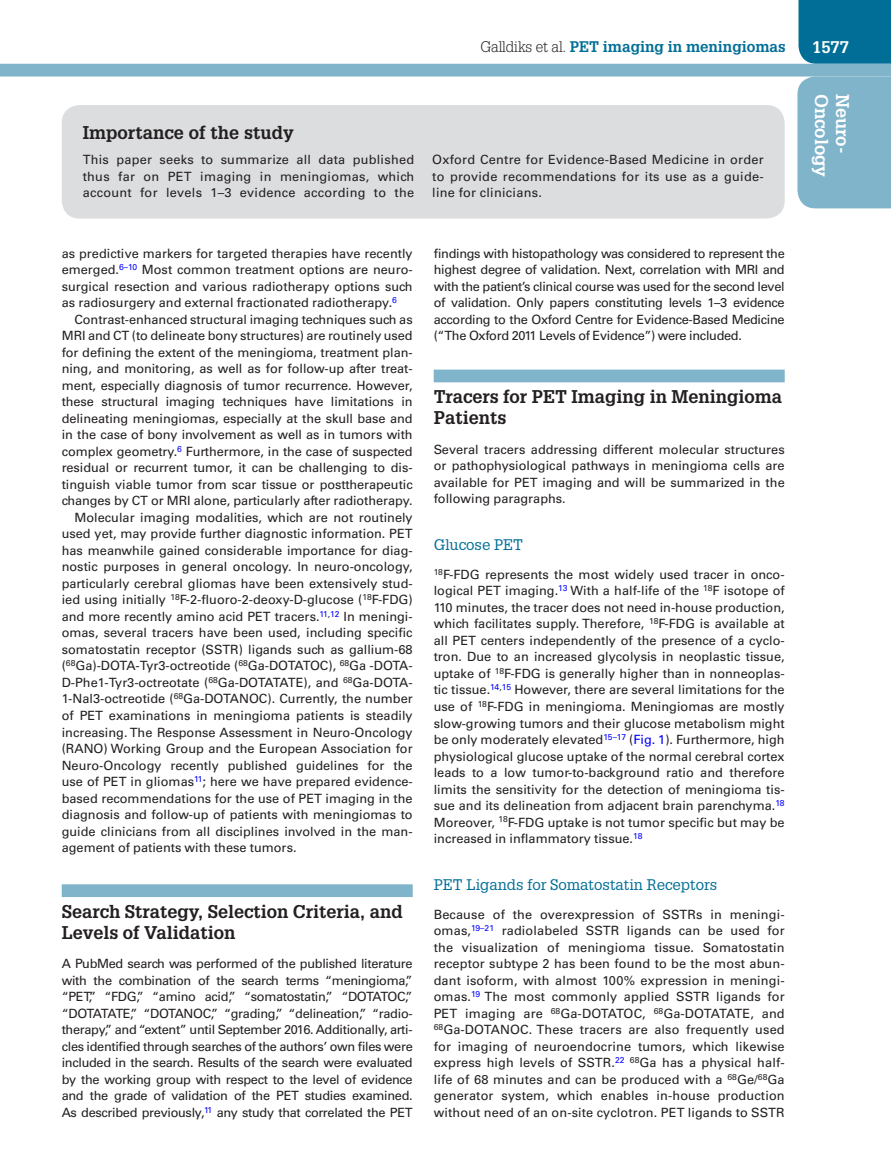
<style>
.page{position:relative;width:891px;height:1175px;background:#fff}
.page>*{position:absolute;margin:0;border:0;box-sizing:border-box;transform-origin:0 0}
.t1{font:700 18px/21px "Glypha LT Std";color:#231f20}
.t2{font:700 18px "Glypha LT Std";color:#fff}
.t3{font:700 16.5px "Glypha LT Std";color:#fff}
.t4{font:15px "Glypha LT Std";color:#006e96}
.t5{font:700 15px "Glypha LT Std";color:#006e96}
.t6{font:12.75px/16.5px "Univers LT Std";color:#231f20;text-align:justify}
.s1{font-weight:300;color:#231f20}
.s2{color:#00f}
</style>
<div class="page">
<div style="left:799px;top:0;width:92px;height:64px;background:#006e96"></div>
<div style="left:0;top:64px;width:891px;height:12px;background:#7fb4ca"></div>
<div style="left:797px;top:76px;width:94px;height:132px;background:#7fb4ca"></div>
<div style="left:62px;top:884px;width:351px;height:13px;background:#7fb4ca"></div>
<div style="left:434px;top:369px;width:351px;height:13px;background:#7fb4ca"></div>
<div style="left:62px;top:105px;width:723px;height:113px;background:#dcdddf;border-radius:18px"></div>
<p class="t5" style="left:480px;top:37px;width:307px"><span class="s1">Galldiks et al.</span> PET imaging in meningiomas</p>
<p class="t3" style="left:812px;top:37px;width:38px">1577</p>
<h1 class="t2" style="left:833px;top:94px;width:85px;rotate:90deg">Oncology</h1>
<h1 class="t2" style="left:854px;top:94px;width:61px;rotate:90deg">Neuro-</h1>
<h1 class="t1" style="left:83px;top:122px;width:212px">Importance of the study</h1>
<p class="t6" style="left:83px;top:152px;width:333px">This paper seeks to summarize all data published thus far on PET imaging in meningiomas, which account for levels 1–3 evidence according to the</p>
<p class="t6" style="left:432px;top:152px;width:333px">Oxford Centre for Evidence-Based Medicine in order to provide recommendations for its use as a guide&shy;line for clinicians.</p>
<p class="t6" style="left:62px;top:245px;width:353px">as predictive markers for targeted therapies have recently emerged.<sup>6–10</sup> Most common treatment options are neuro&shy;surgical resection and various radiotherapy options such as radiosurgery and external fractionated radiotherapy.<sup>6</sup></p>
<p class="t6" style="left:74px;top:311px;width:340px">Contrast-enhanced structural imaging techniques such as</p>
<p class="t6" style="left:62px;top:328px;width:353px">MRI and CT (to delineate bony structures) are routinely used</p>
<p class="t6" style="left:62px;top:344px;width:353px">for defining the extent of the meningioma, treatment plan-</p>
<p class="t6" style="left:62px;top:360px;width:352px">ning, and monitoring, as well as for follow-up after treat-</p>
<p class="t6" style="left:62px;top:377px;width:352px">ment, especially diagnosis of tumor recurrence. However,</p>
<p class="t6" style="left:62px;top:393px;width:353px">these structural imaging techniques have limitations in</p>
<p class="t6" style="left:62px;top:410px;width:353px">delineating meningiomas, especially at the skull base and</p>
<p class="t6" style="left:62px;top:426px;width:352px">in the case of bony involvement as well as in tumors with</p>
<p class="t6" style="left:62px;top:443px;width:353px">complex geometry.<sup>6</sup> Furthermore, in the case of suspected</p>
<p class="t6" style="left:62px;top:460px;width:352px">residual or recurrent tumor, it can be challenging to dis-</p>
<p class="t6" style="left:62px;top:476px;width:353px">tinguish viable tumor from scar tissue or posttherapeutic</p>
<p class="t6" style="left:62px;top:492px;width:353px">changes by CT or MRI alone, particularly after radiotherapy.</p>
<p class="t6" style="left:74px;top:509px;width:340px">Molecular imaging modalities, which are not routinely</p>
<p class="t6" style="left:62px;top:525px;width:352px">used yet, may provide further diagnostic information. PET</p>
<p class="t6" style="left:62px;top:542px;width:353px">has meanwhile gained considerable importance for diag-</p>
<p class="t6" style="left:62px;top:558px;width:353px">nostic purposes in general oncology. In neuro-oncology,</p>
<p class="t6" style="left:62px;top:575px;width:353px">particularly cerebral gliomas have been extensively stud-</p>
<p class="t6" style="left:62px;top:592px;width:352px">ied using initially <sup>18</sup>F-2-fluoro-2-deoxy-D-glucose (<sup>18</sup>F-FDG)</p>
<p class="t6" style="left:62px;top:608px;width:353px">and more recently amino acid PET tracers.<sup>11</sup><sup>,</sup><sup>12</sup> In meningi-</p>
<p class="t6" style="left:62px;top:625px;width:352px">omas, several tracers have been used, including specific</p>
<p class="t6" style="left:62px;top:641px;width:352px">somatostatin receptor (SSTR) ligands such as gallium-68</p>
<p class="t6" style="left:62px;top:658px;width:352px">(<sup>68</sup>Ga)-DOTA-Tyr3-octreotide (<sup>68</sup>Ga-DOTATOC), <sup>68</sup>Ga -DOTA-</p>
<p class="t6" style="left:62px;top:674px;width:352px">D-Phe1-Tyr3-octreotate (<sup>68</sup>Ga-DOTATATE), and <sup>68</sup>Ga-DOTA-</p>
<p class="t6" style="left:62px;top:691px;width:352px">1-Nal3-octreotide (<sup>68</sup>Ga-DOTANOC). Currently, the number</p>
<p class="t6" style="left:62px;top:707px;width:352px">of PET examinations in meningioma patients is steadily</p>
<p class="t6" style="left:62px;top:724px;width:352px">increasing. The Response Assessment in Neuro-Oncology</p>
<p class="t6" style="left:62px;top:740px;width:353px">(RANO) Working Group and the European Association for</p>
<p class="t6" style="left:62px;top:756px;width:352px">Neuro-Oncology recently published guidelines for the</p>
<p class="t6" style="left:62px;top:773px;width:352px">use of PET in gliomas<sup>11</sup>; here we have prepared evidence-</p>
<p class="t6" style="left:62px;top:790px;width:352px">based recommendations for the use of PET imaging in the</p>
<p class="t6" style="left:62px;top:806px;width:352px">diagnosis and follow-up of patients with meningiomas to</p>
<p class="t6" style="left:62px;top:822px;width:352px">guide clinicians from all disciplines involved in the man-</p>
<p class="t6" style="left:62px;top:839px;width:237px">agement of patients with these tumors.</p>
<h1 class="t1" style="left:62px;top:900px;width:343px">Search Strategy, Selection Criteria, and<br>Levels of Validation</h1>
<p class="t6" style="left:62px;top:955px;width:353px">A PubMed search was performed of the published literature with the combination of the search terms “meningioma,” “PET,” “FDG,” “amino acid,” “somatostatin,” “DOTATOC,” “DOTATATE,” “DOTANOC,” “grading,” “delineation,” “radio&shy;therapy,” and “extent” until September 2016. Additionally, arti&shy;cles identified through searches of the authors’ own files were included in the search. Results of the search were evaluated by the working group with respect to the level of evidence and the grade of validation of the PET studies examined.<br>As described previously,<sup>11</sup> any study that correlated the PET</p>
<p class="t6" style="left:434px;top:245px;width:353px">findings with histopathology was considered to represent the highest degree of validation. Next, correlation with MRI and with the patient’s clinical course was used for the second level of validation. Only papers constituting levels 1–3 evidence according to the Oxford Centre for Evidence-Based Medicine (“The Oxford 2011 Levels of Evidence”) were included.</p>
<h1 class="t1" style="left:434px;top:386px;width:350px">Tracers for PET Imaging in Meningioma<br>Patients</h1>
<p class="t6" style="left:434px;top:441px;width:353px">Several tracers addressing different molecular structures or pathophysiological pathways in meningioma cells are available for PET imaging and will be summarized in the following paragraphs.</p>
<p class="t4" style="left:434px;top:535px;width:91px">Glucose PET</p>
<p class="t6" style="left:434px;top:566px;width:353px"><sup>18</sup>F-FDG represents the most widely used tracer in onco&shy;logical PET imaging.<sup>13</sup> With a half-life of the <sup>18</sup>F isotope of 110 minutes, the tracer does not need in-house production, which facilitates supply. Therefore, <sup>18</sup>F-FDG is available at all PET centers independently of the presence of a cyclo&shy;tron. Due to an increased glycolysis in neoplastic tissue, uptake of <sup>18</sup>F-FDG is generally higher than in nonneoplas&shy;tic tissue.<sup>14</sup><sup>,</sup><sup>15</sup> However, there are several limitations for the use of <sup>18</sup>F-FDG in meningioma. Meningiomas are mostly slow-growing tumors and their glucose metabolism might be only moderately elevated<sup>15–17</sup> (<span class="s2">Fig. 1</span>). Furthermore, high physiological glucose uptake of the normal cerebral cortex leads to a low tumor-to-background ratio and therefore limits the sensitivity for the detection of meningioma tis&shy;sue and its delineation from adjacent brain parenchyma.<sup>18<br></sup>Moreover, <sup>18</sup>F-FDG uptake is not tumor specific but may be increased in inflammatory tissue.<sup>18</sup></p>
<p class="t4" style="left:434px;top:875px;width:285px">PET Ligands for Somatostatin Receptors</p>
<p class="t6" style="left:434px;top:906px;width:353px">Because of the overexpression of SSTRs in meningi&shy;omas,<sup>19–21</sup> radiolabeled SSTR ligands can be used for the visualization of meningioma tissue. Somatostatin receptor subtype 2 has been found to be the most abun&shy;dant isoform, with almost 100% expression in meningi&shy;omas.<sup>19</sup> The most commonly applied SSTR ligands for PET imaging are <sup>68</sup>Ga-DOTATOC, <sup>68</sup>Ga-DOTATATE, and <sup>68</sup>Ga-DOTANOC. These tracers are also frequently used for imaging of neuroendocrine tumors, which likewise express high levels of SSTR.<sup>22</sup> <sup>68</sup>Ga has a physical half&shy;life of 68 minutes and can be produced with a <sup>68</sup>Ge/<sup>68</sup>Ga generator system, which enables in-house production without need of an on-site cyclotron. PET ligands to SSTR</p>
</div>
